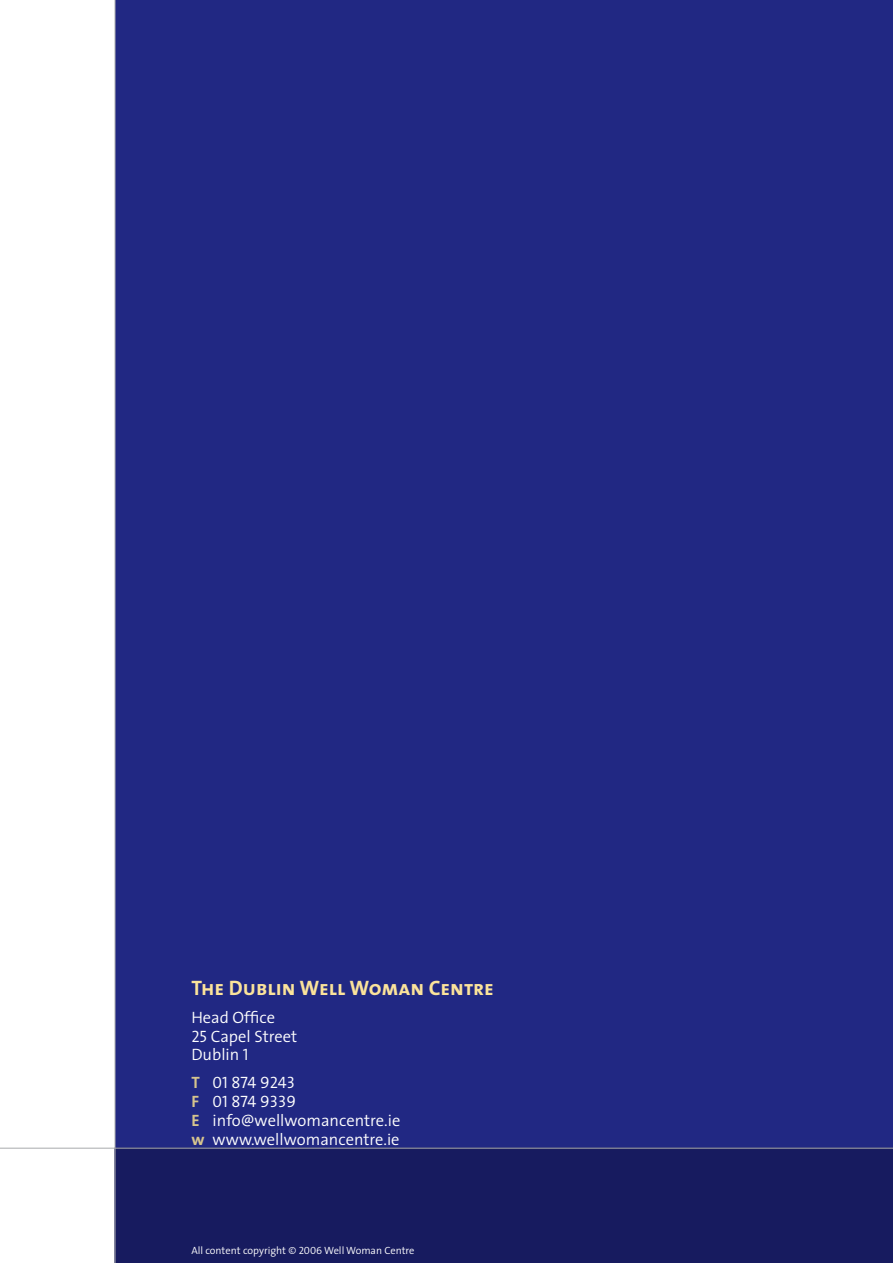
<style>
.page{position:relative;width:893px;height:1263px;background:#fff}
.page>*{position:absolute;margin:0;border:0;box-sizing:border-box;transform-origin:0 0}
.t1{font:21px "The Sans Bold Caps";color:#fbe39b}
.t2{font:300 16.5px/18.8px "The Sans";color:#fff}
.t3{font:16.5px/18.8px "The Sans Semi Light Caps";color:#fff}
.t4{font:300 10.5px "The Sans";color:#fff}
.s1{font-family:"The Sans Semi Light Caps";font-weight:400}
.s2{font-family:"The Sans";font-weight:700;color:#d7c58e}
.s3{font-weight:700;color:#d7c58e}
</style>
<div class="page">
<div style="left:115px;top:0;width:778px;height:1148px;background:#212883"></div>
<div style="left:116px;top:1149px;width:777px;height:114px;background:#171b5f"></div>
<hr style="left:115px;top:0;width:1px;height:1263px;background:#a9aaac">
<hr style="left:0;top:1148px;width:893px;height:1px;background:#a9aaac">
<p class="t1" style="left:191px;top:970px;width:304px">The Dublin Well Woman Centre</p>
<p class="t2" style="left:191px;top:1007px;width:107px">Head Office<br><span class="s1">25</span> Capel Street<br>Dublin <span class="s1">1</span></p>
<p class="t3" style="left:191px;top:1073px;width:106px"><span class="s2">T</span> 01 874 9243<br><span class="s2">F</span> 01 874 9339</p>
<p class="t2" style="left:191px;top:1110px;width:210px"><span class="s3">E</span> info@wellwomancentre.ie <span class="s3">w</span> www.wellwomancentre.ie</p>
<p class="t4" style="left:191px;top:1241px;width:225px">All content copyright © <span class="s1">2006</span> Well Woman Centre</p>
</div>
